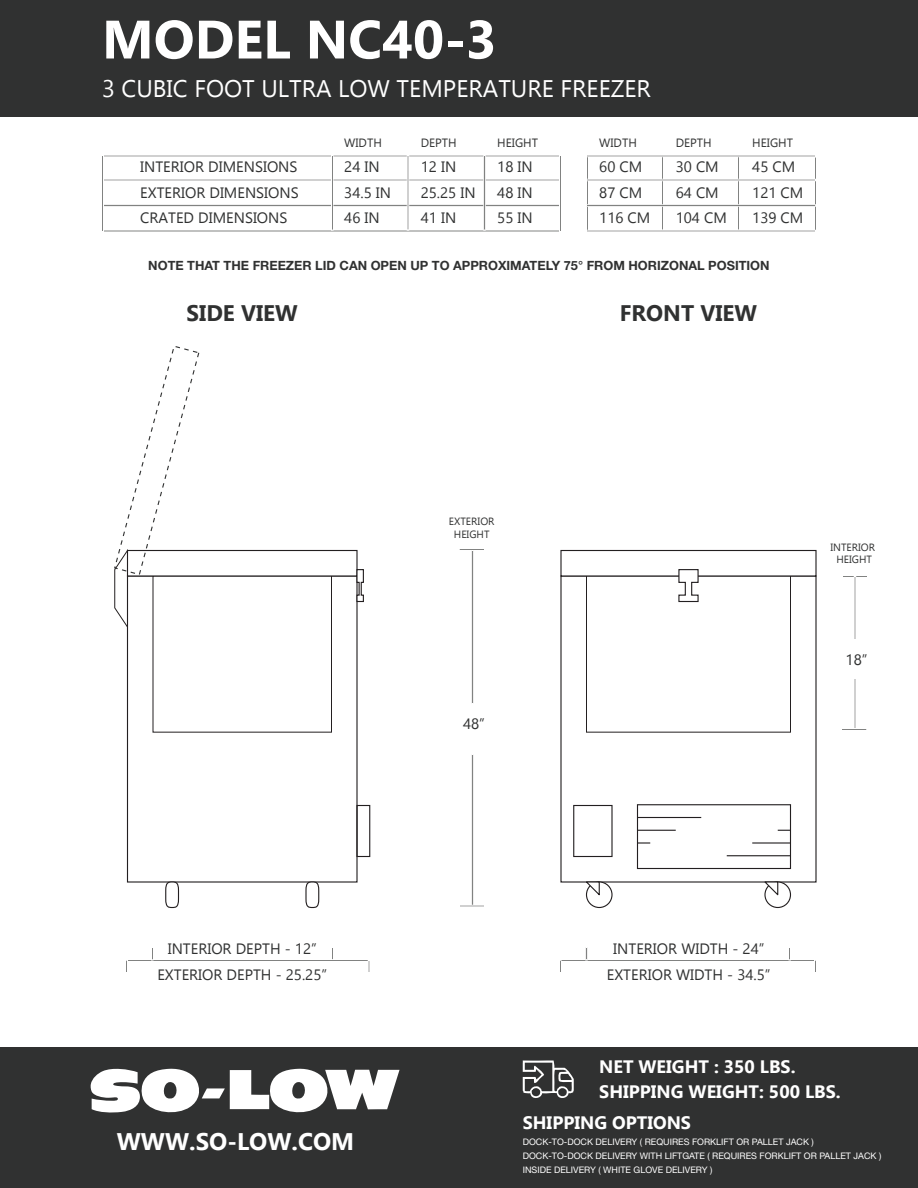
<style>
.page{position:relative;width:918px;height:1188px;background:#fff}
.page>*{position:absolute;margin:0;border:0;box-sizing:border-box;transform-origin:0 0}
.t1{font:700 54px "Gadugi";color:#fff}
.t2{font:24px "Gadugi";color:#fff}
.t3{font:700 24px "Gadugi";color:#fff}
.t4{font:700 22.5px "Gadugi";color:#303131}
.t5{font:700 18px/25.5px "Gadugi";color:#fff}
.t6{font:15px/25.5px "Gadugi";color:#303131;text-align:justify}
.t7{font:700 12.75px "Helvetica Neue LT Std";color:#303131}
.t8{font:12px "Gadugi";color:#303131}
.t9{font:10.5px/12.6px "Gadugi";color:#303131;text-align:center}
.t10{font:9px/14.2px "Helvetica Neue LT Std";color:#fff}
</style>
<div class="page">
<div style="left:127px;top:575px;width:231px;height:308px;background:#fff;border:1px solid #231f20"></div>
<div style="left:586px;top:576px;width:205px;height:157px;background:#fff;border:1px solid #231f20"></div>
<div style="left:637px;top:804px;width:154px;height:65px;border:1px solid #231f20"></div>
<div style="left:573px;top:805px;width:40px;height:52px;border:1px solid #231f20"></div>
<div style="left:764px;top:881px;width:27px;height:27px;border:1px solid #231f20;border-radius:50%"></div>
<svg style="left:305px;top:881px;width:15px;height:28px"></svg>
<div style="left:586px;top:881px;width:27px;height:27px;border:1px solid #231f20;border-radius:50%"></div>
<svg style="left:165px;top:881px;width:15px;height:28px"></svg>
<hr style="left:638px;top:817px;width:63px;height:1px;background:#231f20">
<hr style="left:638px;top:830px;width:38px;height:1px;background:#231f20">
<svg style="left:638px;top:842px;width:12px;height:2px"></svg>
<hr style="left:727px;top:855px;width:63px;height:1px;background:#231f20">
<hr style="left:752px;top:842px;width:38px;height:2px;background:#231f20">
<svg style="left:778px;top:830px;width:12px;height:1px"></svg>
<div style="left:356px;top:805px;width:14px;height:52px;border:1px solid #231f20"></div>
<hr style="left:102px;top:205px;width:459px;height:1px;background:#040503">
<div style="left:102px;top:179px;width:459px;height:2px;background:#040503;border:1px solid #fff"></div>
<div style="left:102px;top:155px;width:459px;height:2px;background:#040503;border:1px solid #fff"></div>
<div style="left:102px;top:155px;width:2px;height:77px;background:#040503;border:1px solid #fff"></div>
<div style="left:331px;top:155px;width:2px;height:75px;background:#040503;border:1px solid #fff"></div>
<div style="left:407px;top:155px;width:2px;height:75px;background:#040503;border:1px solid #fff"></div>
<hr style="left:484px;top:155px;width:1px;height:75px;background:#040503">
<div style="left:559px;top:155px;width:2px;height:77px;background:#040503;border:1px solid #fff"></div>
<div style="left:661px;top:155px;width:2px;height:75px;background:#040503;border:1px solid #fff"></div>
<div style="left:738px;top:155px;width:2px;height:75px;background:#040503;border:1px solid #fff"></div>
<div style="left:814px;top:157px;width:2px;height:75px;background:#040503;border:1px solid #fff"></div>
<div style="left:471px;top:754px;width:3px;height:152px;background:#040503;border:1px solid #fff"></div>
<div style="left:459px;top:549px;width:26px;height:2px;background:#040503;border:1px solid #fff"></div>
<div style="left:459px;top:905px;width:26px;height:2px;background:#040503;border:1px solid #fff"></div>
<div style="left:559px;top:960px;width:257px;height:2px;background:#040503;border:1px solid #fff"></div>
<svg style="left:814px;top:960px;width:2px;height:12px"></svg>
<svg style="left:332px;top:948px;width:1px;height:12px"></svg>
<div style="left:126px;top:960px;width:244px;height:2px;background:#040503;border:1px solid #fff"></div>
<svg style="left:152px;top:948px;width:1px;height:12px"></svg>
<svg style="left:559px;top:960px;width:2px;height:12px"></svg>
<svg style="left:126px;top:960px;width:2px;height:12px"></svg>
<svg style="left:368px;top:960px;width:2px;height:12px"></svg>
<svg style="left:585px;top:947px;width:3px;height:13px"></svg>
<svg style="left:789px;top:948px;width:1px;height:12px"></svg>
<div style="left:471px;top:550px;width:3px;height:154px;background:#040503;border:1px solid #fff"></div>
<div style="left:586px;top:155px;width:2px;height:77px;background:#040503;border:1px solid #fff"></div>
<div style="left:586px;top:230px;width:230px;height:2px;background:#040503;border:1px solid #fff"></div>
<hr style="left:586px;top:205px;width:230px;height:1px;background:#040503">
<div style="left:586px;top:179px;width:230px;height:2px;background:#040503;border:1px solid #fff"></div>
<div style="left:586px;top:155px;width:230px;height:2px;background:#040503;border:1px solid #fff"></div>
<div style="left:560px;top:550px;width:257px;height:27px;background:#fff;border:1px solid #231f20"></div>
<div style="left:153px;top:576px;width:179px;height:157px;background:#fff;border:1px solid #231f20"></div>
<div style="left:127px;top:550px;width:231px;height:27px;background:#fff;border:1px solid #231f20"></div>
<svg style="left:678px;top:569px;width:21px;height:34px"></svg>
<svg style="left:356px;top:568px;width:8px;height:35px"></svg>
<svg style="left:114px;top:346px;width:86px;height:283px"></svg>
<svg style="left:585px;top:881px;width:15px;height:16px"></svg>
<svg style="left:763px;top:881px;width:16px;height:16px"></svg>
<div style="left:0;top:1047px;width:918px;height:141px;background:#303131"></div>
<svg style="left:90px;top:1067px;width:310px;height:49px"></svg>
<svg style="left:523px;top:1060px;width:51px;height:40px"></svg>
<div style="left:0;top:0;width:918px;height:117px;background:#303131"></div>
<div style="left:854px;top:678px;width:2px;height:51px;background:#040503;border:1px solid #fff"></div>
<div style="left:842px;top:576px;width:26px;height:2px;background:#040503;border:1px solid #fff"></div>
<div style="left:841px;top:729px;width:26px;height:2px;background:#040503;border:1px solid #fff"></div>
<div style="left:854px;top:576px;width:2px;height:64px;background:#040503;border:1px solid #fff"></div>
<h1 class="t1" style="left:102px;top:7px;width:396px">MODEL NC40-3</h1>
<h2 class="t2" style="left:102px;top:74px;width:550px">3 CUBIC FOOT ULTRA LOW TEMPERATURE FREEZER</h2>
<p class="t6" style="left:140px;top:154px;width:160px">INTERIOR DIMENSIONS EXTERIOR DIMENSIONS CRATED DIMENSIONS</p>
<p class="t8" style="left:344px;top:136px;width:39px">WIDTH</p>
<p class="t8" style="left:421px;top:136px;width:38px">DEPTH</p>
<p class="t8" style="left:497px;top:136px;width:42px">HEIGHT</p>
<p class="t6" style="left:344px;top:154px;width:37px">24 IN</p>
<p class="t6" style="left:421px;top:154px;width:37px">12 IN</p>
<p class="t6" style="left:497px;top:154px;width:37px">18 IN</p>
<p class="t6" style="left:344px;top:180px;width:48px">34.5 IN</p>
<p class="t6" style="left:421px;top:180px;width:56px">25.25 IN</p>
<p class="t6" style="left:497px;top:180px;width:37px">48 IN</p>
<p class="t6" style="left:344px;top:205px;width:37px">46 IN</p>
<p class="t6" style="left:421px;top:205px;width:37px">41 IN</p>
<p class="t6" style="left:497px;top:205px;width:37px">55 IN</p>
<p class="t8" style="left:599px;top:136px;width:39px">WIDTH</p>
<p class="t8" style="left:676px;top:136px;width:38px">DEPTH</p>
<p class="t8" style="left:752px;top:136px;width:42px">HEIGHT</p>
<p class="t6" style="left:599px;top:154px;width:45px">60 CM</p>
<p class="t6" style="left:676px;top:154px;width:45px">30 CM</p>
<p class="t6" style="left:752px;top:154px;width:45px">45 CM</p>
<p class="t6" style="left:599px;top:180px;width:45px">87 CM</p>
<p class="t6" style="left:676px;top:180px;width:45px">64 CM</p>
<p class="t6" style="left:752px;top:180px;width:53px">121 CM</p>
<p class="t6" style="left:599px;top:205px;width:53px">116 CM</p>
<p class="t6" style="left:676px;top:205px;width:53px">104 CM</p>
<p class="t6" style="left:752px;top:205px;width:53px">139 CM</p>
<p class="t7" style="left:148px;top:258px;width:623px">NOTE THAT THE FREEZER LID CAN OPEN UP TO APPROXIMATELY 75° FROM HORIZONAL POSITION</p>
<h3 class="t4" style="left:187px;top:299px;width:113px">SIDE VIEW</h3>
<h3 class="t4" style="left:620px;top:299px;width:139px">FRONT VIEW</h3>
<p class="t9" style="left:449px;top:515px;width:47px">EXTERIOR<br>HEIGHT</p>
<p class="t6" style="left:463px;top:711px;width:23px">48”</p>
<p class="t9" style="left:830px;top:540px;width:46px">INTERIOR<br>HEIGHT</p>
<p class="t6" style="left:846px;top:647px;width:23px">18”</p>
<p class="t6" style="left:157px;top:936px;width:171px;text-align:center">INTERIOR DEPTH - 12”<br>EXTERIOR DEPTH - 25.25”</p>
<p class="t6" style="left:613px;top:936px;width:153px">INTERIOR WIDTH - 24”</p>
<p class="t6" style="left:607px;top:961px;width:165px">EXTERIOR WIDTH - 34.5”</p>
<h2 class="t3" style="left:117px;top:1127px;width:239px">WWW.SO-LOW.COM</h2>
<p class="t5" style="left:599px;top:1053px;width:243px">NET WEIGHT : 350 LBS.<br>SHIPPING WEIGHT: 500 LBS.</p>
<p class="t5" style="left:523px;top:1110px;width:170px">SHIPPING OPTIONS</p>
<p class="t10" style="left:523px;top:1134px;width:360px">DOCK-TO-DOCK DELIVERY ( REQUIRES FORKLIFT OR PALLET JACK )<br>DOCK-TO-DOCK DELIVERY WITH LIFTGATE ( REQUIRES FORKLIFT OR PALLET JACK )<br>INSIDE DELIVERY ( WHITE GLOVE DELIVERY )</p>
</div>
